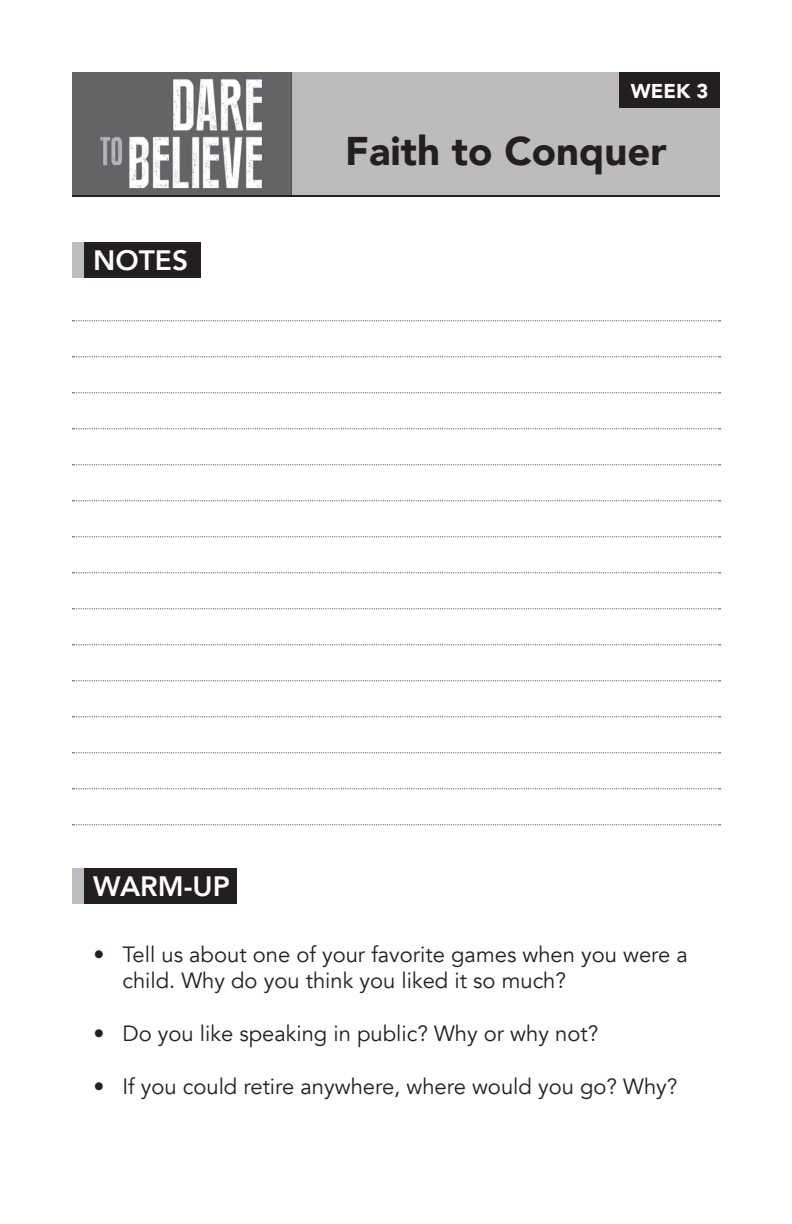
<style>
.page{position:relative;width:792px;height:1224px;background:#fff}
.page>*{position:absolute;margin:0;border:0;box-sizing:border-box;transform-origin:0 0}
.t1{font:900 40px "Avenir";color:#231f20}
.header_text{font:800 28px "Avenir";color:#fff}
.t2{font:22px/26px "Avenir";color:#231f20}
.t3{font:900 20px "Avenir";color:#fff}
</style>
<div class="page">
<svg style="left:72px;top:320px;width:649px;height:1px"></svg>
<svg style="left:72px;top:356px;width:649px;height:1px"></svg>
<svg style="left:72px;top:392px;width:649px;height:1px"></svg>
<svg style="left:72px;top:428px;width:649px;height:1px"></svg>
<svg style="left:72px;top:464px;width:649px;height:1px"></svg>
<svg style="left:72px;top:500px;width:649px;height:1px"></svg>
<svg style="left:72px;top:536px;width:649px;height:1px"></svg>
<svg style="left:72px;top:572px;width:649px;height:1px"></svg>
<svg style="left:72px;top:608px;width:649px;height:1px"></svg>
<svg style="left:72px;top:644px;width:649px;height:1px"></svg>
<svg style="left:72px;top:680px;width:649px;height:1px"></svg>
<svg style="left:72px;top:716px;width:649px;height:1px"></svg>
<svg style="left:72px;top:752px;width:649px;height:1px"></svg>
<svg style="left:72px;top:788px;width:649px;height:1px"></svg>
<svg style="left:72px;top:824px;width:649px;height:1px"></svg>
<img style="left:72px;top:72px;width:220px;height:123px">
<div style="left:292px;top:72px;width:428px;height:124px;background:#bdbcbc"></div>
<hr style="left:72px;top:195px;width:648px;height:2px;background:#231f20">
<div style="left:619px;top:72px;width:101px;height:36px;background:#231f20"></div>
<div style="left:72px;top:242px;width:12px;height:36px;background:#bcbdc0"></div>
<div style="left:84px;top:242px;width:117px;height:36px;background:#231f20"></div>
<div style="left:72px;top:868px;width:12px;height:36px;background:#bcbdc0"></div>
<div style="left:84px;top:868px;width:153px;height:36px;background:#231f20"></div>
<p class="t3" style="left:631px;top:73px;width:79px">WEEK 3</p>
<p class="header_text" style="left:93px;top:235px;width:96px">NOTES</p>
<p class="t1" style="left:345px;top:117px;width:323px">Faith to Conquer</p>
<p class="header_text" style="left:93px;top:861px;width:138px">WARM-UP</p>
<p class="t2" style="left:122px;top:942px;width:567px;text-indent:-29px">• Tell us about one of your favorite games when you were a child. Why do you think you liked it so much?</p>
<p class="t2" style="left:94px;top:1021px;width:506px">• Do you like speaking in public? Why or why not?</p>
<p class="t2" style="left:94px;top:1074px;width:585px">• If you could retire anywhere, where would you go? Why?</p>
</div>
